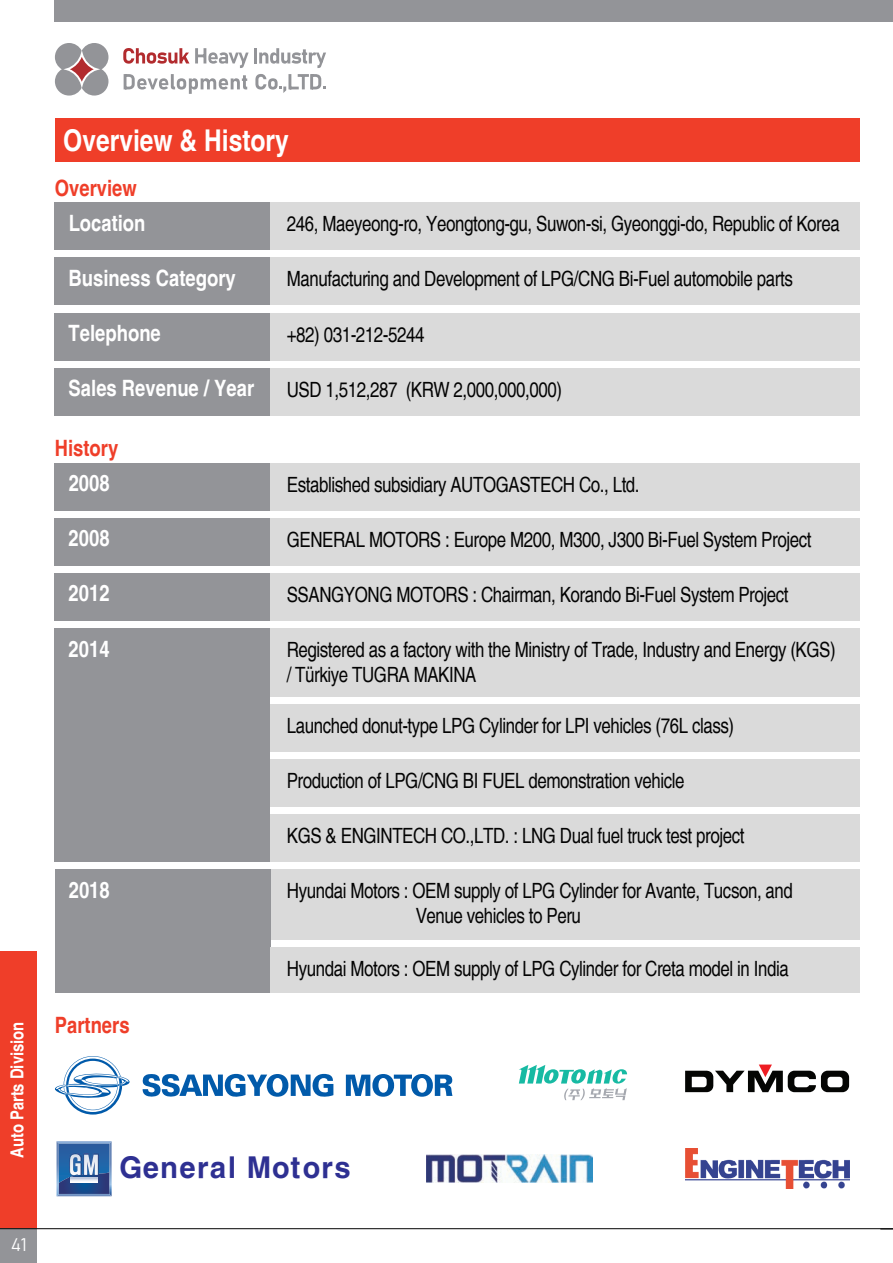
<style>
.page{position:relative;width:893px;height:1263px;background:#fff}
.page>*{position:absolute;margin:0;border:0;box-sizing:border-box;transform-origin:0 0}
.t1{font:700 condensed 30px "Helvetica";color:#fff}
.t2{font:28.2px "H2 gtr E";color:#2e3092}
.t3{font:700 condensed 22.5px "Helvetica";color:#fff}
.t4{font:700 condensed 22.5px "Helvetica";color:#ef3e29}
.t5{font:condensed 21px/25.2px "Helvetica";letter-spacing:-.02em;color:#030303}
.t6{font:700 condensed 18px "Helvetica";color:#fff}
.t7{font:18px "Bahnschrift";color:#fff}
</style>
<div class="page">
<div style="left:0;top:951px;width:37px;height:277px;background:#ef3e29"></div>
<div style="left:0;top:1229px;width:37px;height:34px;background:#939498"></div>
<div style="left:55px;top:0;width:838px;height:22px;background:#939498"></div>
<div style="left:55px;top:119px;width:805px;height:43px;background:#ef3e29"></div>
<hr style="left:0;top:1228px;width:893px;height:1px;background:#030303">
<svg style="left:123px;top:48px;width:66px;height:16px"></svg>
<hr style="left:195px;top:48px;width:3px;height:15px;background:#939498">
<svg style="left:196px;top:48px;width:53px;height:20px"></svg>
<hr style="left:254px;top:48px;width:3px;height:15px;background:#939498">
<svg style="left:259px;top:48px;width:67px;height:20px"></svg>
<svg style="left:124px;top:74px;width:123px;height:20px"></svg>
<svg style="left:255px;top:74px;width:70px;height:19px"></svg>
<svg style="left:55px;top:43px;width:53px;height:53px"></svg>
<div style="left:270px;top:202px;width:590px;height:48px;background:#dadada"></div>
<div style="left:55px;top:202px;width:215px;height:48px;background:#939498"></div>
<div style="left:270px;top:257px;width:589px;height:48px;background:#dadada"></div>
<div style="left:55px;top:257px;width:215px;height:48px;background:#939498"></div>
<div style="left:270px;top:313px;width:589px;height:47px;background:#dadada"></div>
<div style="left:55px;top:313px;width:215px;height:47px;background:#939498"></div>
<div style="left:270px;top:368px;width:589px;height:48px;background:#dadada"></div>
<div style="left:55px;top:368px;width:215px;height:48px;background:#939498"></div>
<div style="left:270px;top:463px;width:589px;height:48px;background:#dadada"></div>
<div style="left:55px;top:463px;width:215px;height:48px;background:#939498"></div>
<div style="left:270px;top:518px;width:589px;height:48px;background:#dadada"></div>
<div style="left:55px;top:518px;width:215px;height:48px;background:#939498"></div>
<div style="left:270px;top:573px;width:589px;height:48px;background:#dadada"></div>
<div style="left:55px;top:573px;width:215px;height:48px;background:#939498"></div>
<div style="left:270px;top:628px;width:589px;height:68px;background:#dadada"></div>
<div style="left:55px;top:628px;width:215px;height:234px;background:#939498"></div>
<div style="left:270px;top:704px;width:589px;height:47px;background:#dadada"></div>
<div style="left:270px;top:759px;width:589px;height:48px;background:#dadada"></div>
<div style="left:270px;top:814px;width:589px;height:48px;background:#dadada"></div>
<div style="left:270px;top:869px;width:590px;height:71px;background:#dadada"></div>
<div style="left:55px;top:869px;width:215px;height:124px;background:#939498"></div>
<div style="left:270px;top:947px;width:590px;height:46px;background:#dadada"></div>
<svg style="left:685px;top:1064px;width:164px;height:28px"></svg>
<img style="left:427px;top:1155px;width:165px;height:28px">
<svg style="left:519px;top:1065px;width:108px;height:35px"></svg>
<img style="left:685px;top:1148px;width:164px;height:41px">
<svg style="left:55px;top:1056px;width:75px;height:58px"></svg>
<svg style="left:346px;top:1074px;width:106px;height:23px"></svg>
<svg style="left:142px;top:1074px;width:191px;height:23px"></svg>
<svg style="left:57px;top:1141px;width:55px;height:55px;background:#557baf"></svg>
<svg style="left:880px;top:1229px;width:13px;height:1px"></svg>
<p class="t6" style="left:6px;top:1158px;width:138px;rotate:-90deg">Auto Parts Division</p>
<p class="t7" style="left:11px;top:1231px;width:17px">41</p>
<p class="t1" style="left:63px;top:122px;width:227px">Overview &amp; History</p>
<p class="t4" style="left:55px;top:174px;width:83px">Overview</p>
<p class="t3" style="left:69px;top:209px;width:78px">Location</p>
<p class="t5" style="left:287px;top:211px;width:555px">246, Maeyeong-ro, Yeongtong-gu, Suwon-si, Gyeonggi-do, Republic of Korea</p>
<p class="t3" style="left:69px;top:264px;width:169px">Business Category</p>
<p class="t5" style="left:287px;top:266px;width:507px">Manufacturing and Development of LPG/CNG Bi-Fuel automobile parts</p>
<p class="t3" style="left:69px;top:319px;width:94px">Telephone</p>
<p class="t5" style="left:287px;top:322px;width:139px">+82) 031-212-5244</p>
<p class="t3" style="left:69px;top:374px;width:187px">Sales Revenue / Year</p>
<p class="t5" style="left:287px;top:377px;width:277px">USD 1,512,287 (KRW 2,000,000,000)</p>
<p class="t4" style="left:55px;top:434px;width:65px">History</p>
<p class="t3" style="left:69px;top:469px;width:42px">2008</p>
<p class="t5" style="left:287px;top:472px;width:354px">Established subsidiary AUTOGASTECH Co., Ltd.</p>
<p class="t3" style="left:69px;top:524px;width:43px">2008</p>
<p class="t5" style="left:287px;top:527px;width:526px">GENERAL MOTORS : Europe M200, M300, J300 Bi-Fuel System Project</p>
<p class="t3" style="left:69px;top:580px;width:43px">2012</p>
<p class="t5" style="left:287px;top:582px;width:503px">SSANGYONG MOTORS : Chairman, Korando Bi-Fuel System Project</p>
<p class="t3" style="left:69px;top:635px;width:43px">2014</p>
<p class="t5" style="left:287px;top:637px;width:551px">Registered as a factory with the Ministry of Trade, Industry and Energy (KGS) / Türkiye TUGRA MAKINA</p>
<p class="t5" style="left:287px;top:713px;width:449px">Launched donut-type LPG Cylinder for LPI vehicles (76L class)</p>
<p class="t5" style="left:287px;top:768px;width:399px">Production of LPG/CNG BI FUEL demonstration vehicle</p>
<p class="t5" style="left:287px;top:823px;width:459px">KGS &amp; ENGINTECH CO.,LTD. : LNG Dual fuel truck test project</p>
<p class="t3" style="left:69px;top:876px;width:43px">2018</p>
<p class="t5" style="left:416px;top:878px;width:379px;text-indent:-129px">Hyundai Motors : OEM supply of LPG Cylinder for Avante, Tucson, and<br>Venue vehicles to Peru</p>
<p class="t5" style="left:287px;top:956px;width:503px">Hyundai Motors : OEM supply of LPG Cylinder for Creta model in India</p>
<p class="t4" style="left:55px;top:1011px;width:76px">Partners</p>
<p class="t2" style="left:119px;top:1153px;width:234px">General Motors</p>
</div>
